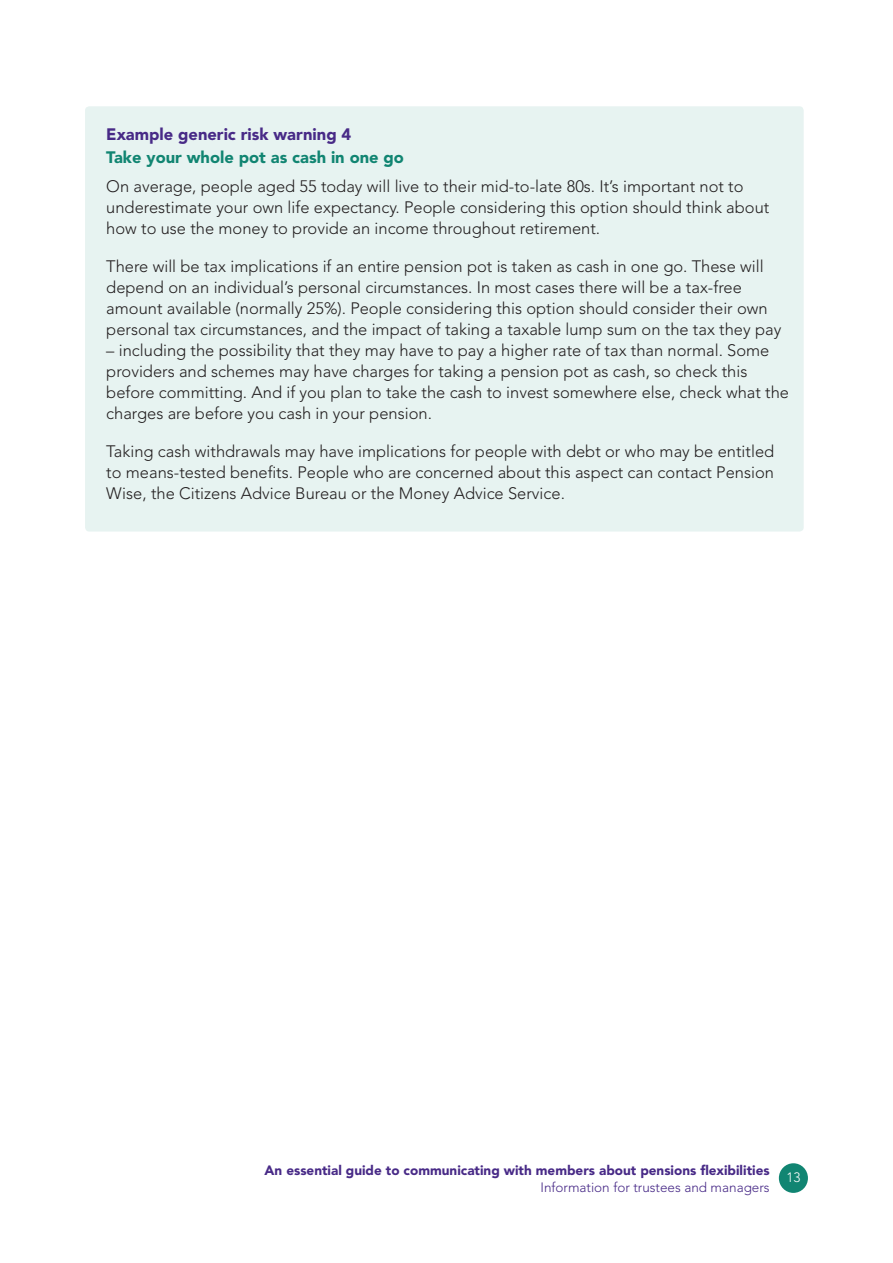
<style>
.page{position:relative;width:893px;height:1263px;background:#fff}
.page>*{position:absolute;margin:0;border:0;box-sizing:border-box;transform-origin:0 0}
.t1{font:300 16.5px/21px "Avenir LT Std";color:#231f20}
.t2{font:900 16.5px/22.5px "Avenir LT Std";color:#118572}
.t3{font:900 13.5px "Avenir LT Std";color:#482a87}
.t4{font:300 13.5px "Avenir LT Std";color:#482a87}
.t5{font:300 13.5px "Avenir LT Std";color:#fff}
.s1{color:#482a87}
</style>
<div class="page">
<div style="left:779px;top:1163px;width:29px;height:30px;background:#118572;border-radius:50%"></div>
<div style="left:85px;top:106px;width:719px;height:425px;background:#e7f3f1;border-radius:4px"></div>
<p class="t2" style="left:106px;top:123px;width:299px"><span class="s1">Example generic risk warning 4<br></span>Take your whole pot as cash in one go</p>
<p class="t1" style="left:106px;top:176px;width:665px">On average, people aged 55 today will live to their mid-to-late 80s. It’s important not to underestimate your own life expectancy. People considering this option should think about how to use the money to provide an income throughout retirement.</p>
<p class="t1" style="left:106px;top:256px;width:676px">There will be tax implications if an entire pension pot is taken as cash in one go. These will depend on an individual’s personal circumstances. In most cases there will be a tax-free amount available (normally 25%). People considering this option should consider their own personal tax circumstances, and the impact of taking a taxable lump sum on the tax they pay</p>
<p class="t1" style="left:106px;top:340px;width:684px">– including the possibility that they may have to pay a higher rate of tax than normal. Some providers and schemes may have charges for taking a pension pot as cash, so check this before committing. And if you plan to take the cash to invest somewhere else, check what the charges are before you cash in your pension.</p>
<p class="t1" style="left:106px;top:441px;width:669px;text-align:justify">Taking cash withdrawals may have implications for people with debt or who may be entitled to means-tested benefits. People who are concerned about this aspect can contact Pension Wise, the Citizens Advice Bureau or the Money Advice Service.</p>
<p class="t3" style="left:265px;top:1162px;width:506px">An essential guide to communicating with members about pensions flexibilities</p>
<p class="t4" style="left:540px;top:1179px;width:231px">Information for trustees and managers</p>
<p class="t5" style="left:786px;top:1170px;width:16px">13</p>
</div>
